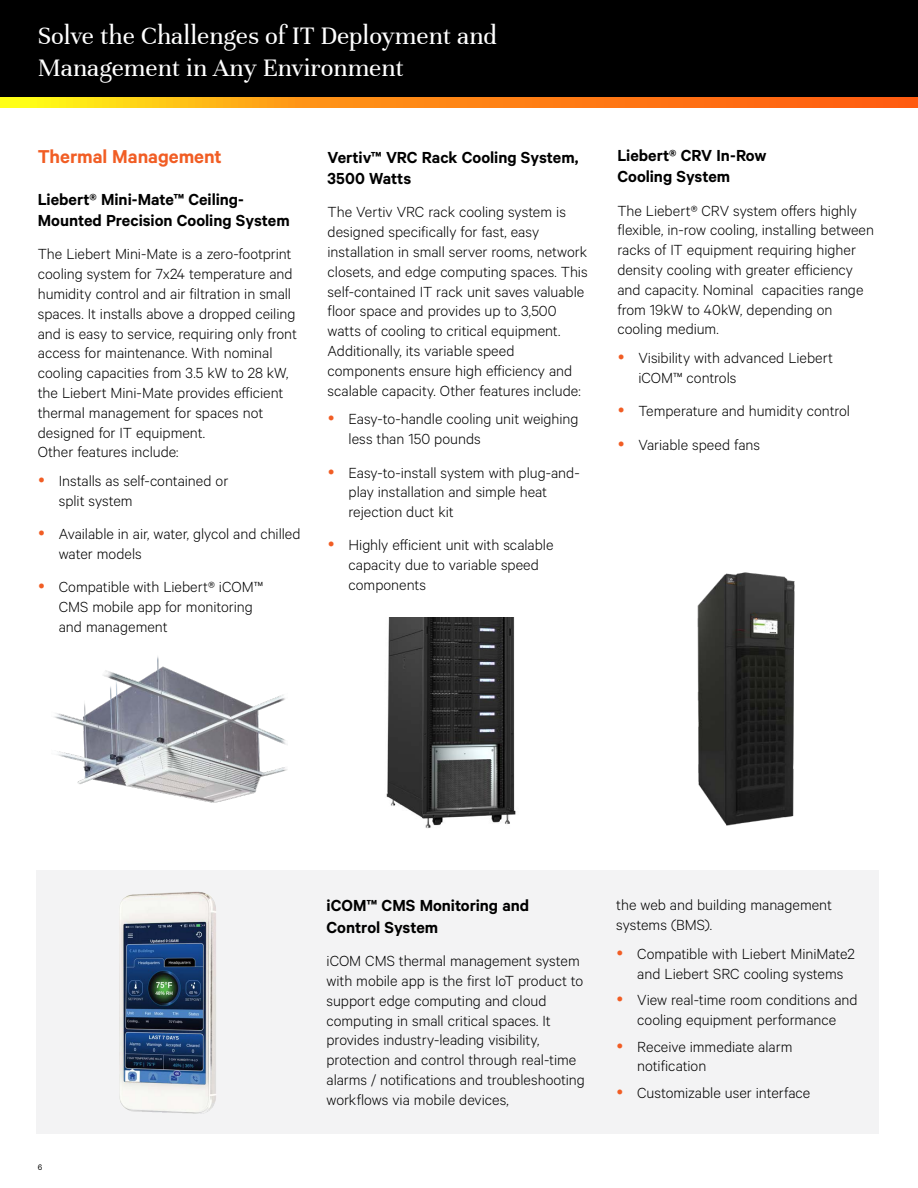
<style>
.page{position:relative;width:918px;height:1188px;background:#fff}
.page>*{position:absolute;margin:0;border:0;box-sizing:border-box;transform-origin:0 0}
.t1{font:27px/32.4px "Unna";color:#fff}
.t2{font:600 21px "Calibre";color:#f15d24}
.t3{font:600 18px/21.6px "Calibre";color:#000}
.t4{font:300 16.5px/19.8px "Calibre";color:#000}
.t5{font:9px "Calibre";color:#000}
</style>
<div class="page">
<div style="left:0;top:0;width:918px;height:108px;background:#000"></div>
<svg style="left:0;top:98px;width:918px;height:10px;background:#ff9314"></svg>
<img style="left:54px;top:656px;width:234px;height:147px">
<div style="left:37px;top:870px;width:842px;height:264px;background:#f3f3f4"></div>
<img style="left:119px;top:891px;width:97px;height:223px">
<img style="left:697px;top:572px;width:98px;height:254px">
<img style="left:386px;top:618px;width:130px;height:211px">
<h1 class="t1" style="left:38px;top:19px;width:461px">Solve the Challenges of IT Deployment and<br>Management in Any Environment</h1>
<p class="t2" style="left:38px;top:144px;width:186px">Thermal Management</p>
<p class="t3" style="left:38px;top:188px;width:253px">Liebert® Mini-Mate™ Ceiling-<br>Mounted Precision Cooling System</p>
<p class="t4" style="left:38px;top:244px;width:261px">The Liebert Mini-Mate is a zero-footprint cooling system for 7x24 temperature and humidity control and air filtration in small spaces. It installs above a dropped ceiling and is easy to service, requiring only front access for maintenance. With nominal cooling capacities from 3.5 kW to 28 kW, the Liebert Mini-Mate provides efficient thermal management for spaces not designed for IT equipment.<br>Other features include:</p>
<p class="t4" style="left:59px;top:470px;width:171px">Installs as self-contained or split system</p>
<p class="t4" style="left:59px;top:524px;width:243px">Available in air, water, glycol and chilled water models</p>
<p class="t4" style="left:59px;top:577px;width:206px">Compatible with Liebert® iCOM™<br>CMS mobile app for monitoring and management</p>
<p class="t3" style="left:328px;top:146px;width:253px">Vertiv™ VRC Rack Cooling System,<br>3500 Watts</p>
<p class="t4" style="left:328px;top:202px;width:262px">The Vertiv VRC rack cooling system is designed specifically for fast, easy installation in small server rooms, network closets, and edge computing spaces. This self-contained IT rack unit saves valuable floor space and provides up to 3,500 watts of cooling to critical equipment.<br>Additionally, its variable speed components ensure high efficiency and scalable capacity. Other features include:</p>
<p class="t4" style="left:349px;top:409px;width:231px">Easy-to-handle cooling unit weighing less than 150 pounds</p>
<p class="t4" style="left:349px;top:462px;width:233px">Easy-to-install system with plug-and&shy;play installation and simple heat rejection duct kit</p>
<p class="t4" style="left:349px;top:535px;width:206px">Highly efficient unit with scalable capacity due to variable speed components</p>
<p class="t3" style="left:617px;top:144px;width:151px">Liebert® CRV In-Row<br>Cooling System</p>
<p class="t4" style="left:617px;top:200px;width:258px">The Liebert® CRV system offers highly flexible, in-row cooling, installing between racks of IT equipment requiring higher density cooling with greater efficiency and capacity. Nominal capacities range from 19kW to 40kW, depending on cooling medium.</p>
<p class="t4" style="left:638px;top:347px;width:196px">Visibility with advanced Liebert iCOM™ controls</p>
<p class="t4" style="left:638px;top:394px;width:213px;line-height:33.3px">Temperature and humidity control<br>Variable speed fans</p>
<p class="t5" style="left:38px;top:1162px;width:6px">6</p>
<p class="t3" style="left:327px;top:894px;width:204px">iCOM™ CMS Monitoring and<br>Control System</p>
<p class="t4" style="left:327px;top:950px;width:260px">iCOM CMS thermal management system with mobile app is the first IoT product to support edge computing and cloud computing in small critical spaces. It provides industry-leading visibility, protection and control through real-time alarms / notifications and troubleshooting workflows via mobile devices,</p>
<p class="t4" style="left:616px;top:895px;width:217px">the web and building management systems (BMS).</p>
<p class="t4" style="left:637px;top:943px;width:219px">Compatible with Liebert MiniMate2 and Liebert SRC cooling systems</p>
<p class="t4" style="left:637px;top:990px;width:222px">View real-time room conditions and cooling equipment performance</p>
<p class="t4" style="left:637px;top:1036px;width:157px">Receive immediate alarm notification</p>
<p class="t4" style="left:637px;top:1082px;width:175px">Customizable user interface</p>
</div>
